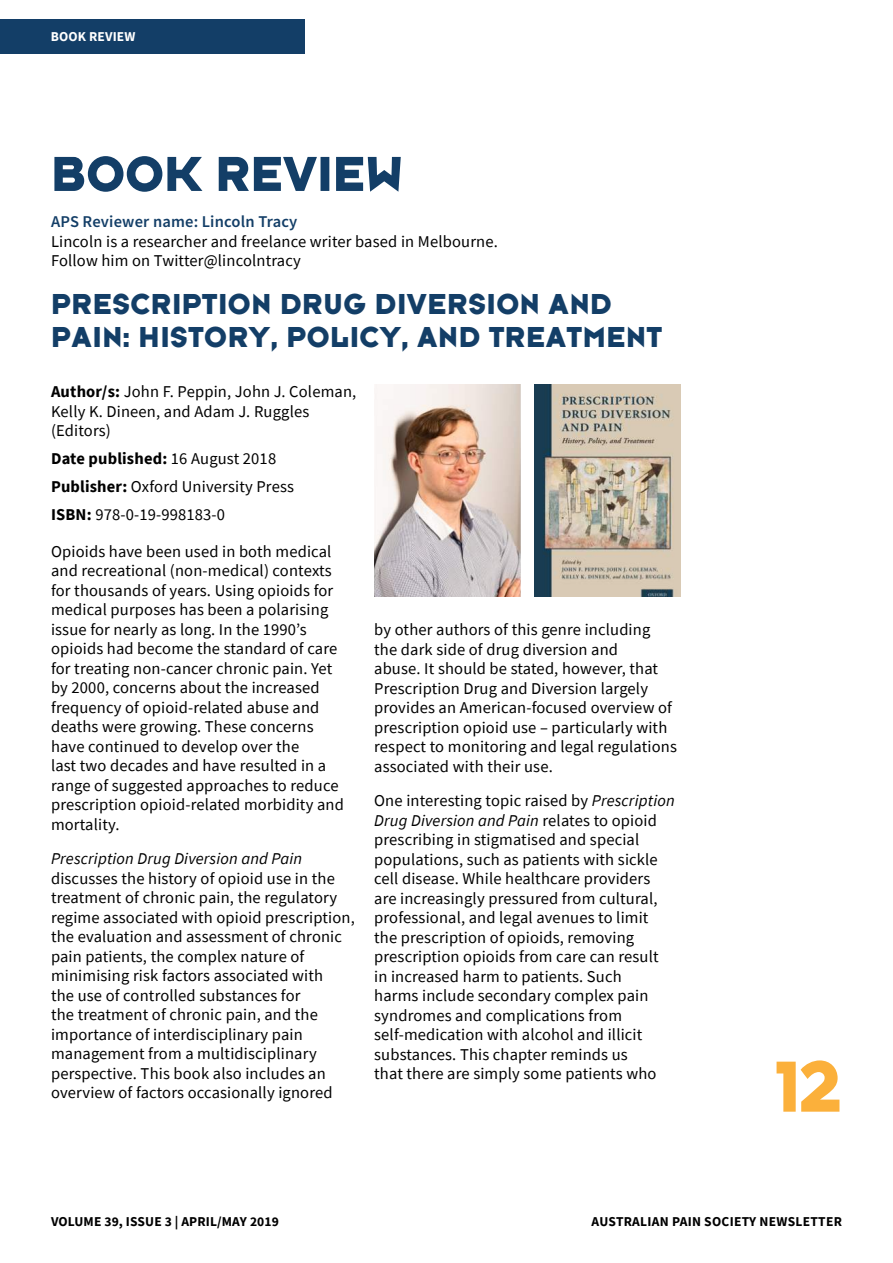
<style>
.page{position:relative;width:893px;height:1263px;background:#fff}
.page>*{position:absolute;margin:0;border:0;box-sizing:border-box;transform-origin:0 0}
.t1{font:75px "Typeface Six";color:#fbb03b}
.t2{font:51px "Typeface Six";color:#133e67}
.t3{font:30px/33px "Typeface Six";letter-spacing:.02em;color:#133e67}
.t4{font:16.5px/19.5px "Source Sans Pro";letter-spacing:.01em;color:#000}
.t5{font:italic 16.5px "Source Sans Pro";letter-spacing:.01em;color:#000}
.t6{font:600 16.5px "Source Sans Pro";letter-spacing:.01em;color:#133e67}
.t7{font:700 13.5px "Source Sans Pro";letter-spacing:.01em;color:#000}
.t8{font:700 13.5px "Source Sans Pro";letter-spacing:.01em;color:#fff}
.s1{font-weight:700}
.s2{font-style:italic}
</style>
<div class="page">
<div style="left:0;top:19px;width:305px;height:35px;background:#133e67"></div>
<img style="left:534px;top:385px;width:146px;height:211px">
<img style="left:374px;top:385px;width:146px;height:211px">
<p class="t8" style="left:51px;top:28px;width:86px">BOOK REVIEW</p>
<h2 class="t2" style="left:51px;top:143px;width:354px">BOOK REVIEW</h2>
<p class="t6" style="left:51px;top:211px;width:248px">APS Reviewer name: Lincoln Tracy</p>
<p class="t4" style="left:51px;top:232px;width:448px">Lincoln is a researcher and freelance writer based in Melbourne.<br>Follow him on Twitter@lincolntracy</p>
<h3 class="t3" style="left:51px;top:287px;width:612px">PRESCRIPTION DRUG DIVERSION AND<br>PAIN: HISTORY, POLICY, AND TREATMENT</h3>
<p class="t4" style="left:51px;top:382px;width:307px"><span class="s1">Author/s:</span> John F. Peppin, John J. Coleman,<br>Kelly K. Dineen, and Adam J. Ruggles (Editors)</p>
<p class="t4" style="left:51px;top:445px;width:244px;line-height:28px"><span class="s1">Date published:</span> 16 August 2018<br><span class="s1">Publisher:</span> Oxford University Press<br><span class="s1">ISBN:</span> 978-0-19-998183-0</p>
<p class="t4" style="left:51px;top:541px;width:294px">Opioids have been used in both medical and recreational (non-medical) contexts for thousands of years. Using opioids for medical purposes has been a polarising issue for nearly as long. In the 1990’s opioids had become the standard of care for treating non-cancer chronic pain. Yet by 2000, concerns about the increased frequency of opioid-related abuse and deaths were growing. These concerns have continued to develop over the<br>last two decades and have resulted in a range of suggested approaches to reduce prescription opioid-related morbidity and mortality.</p>
<p class="t5" style="left:51px;top:848px;width:253px">Prescription Drug Diversion and Pain</p>
<p class="t4" style="left:51px;top:868px;width:305px">discusses the history of opioid use in the treatment of chronic pain, the regulatory regime associated with opioid prescription, the evaluation and assessment of chronic pain patients, the complex nature of minimising risk factors associated with<br>the use of controlled substances for<br>the treatment of chronic pain, and the importance of interdisciplinary pain management from a multidisciplinary perspective. This book also includes an overview of factors occasionally ignored</p>
<p class="t4" style="left:374px;top:620px;width:304px">by other authors of this genre including the dark side of drug diversion and<br>abuse. It should be stated, however, that Prescription Drug and Diversion largely provides an American-focused overview of prescription opioid use – particularly with respect to monitoring and legal regulations associated with their use.</p>
<p class="t4" style="left:374px;top:791px;width:302px">One interesting topic raised by <span class="s2">Prescription Drug Diversion and Pain</span> relates to opioid prescribing in stigmatised and special populations, such as patients with sickle cell disease. While healthcare providers are increasingly pressured from cultural, professional, and legal avenues to limit the prescription of opioids, removing prescription opioids from care can result in increased harm to patients. Such<br>harms include secondary complex pain syndromes and complications from self-medication with alcohol and illicit substances. This chapter reminds us<br>that there are simply some patients who</p>
<h1 class="t1" style="left:775px;top:1041px;width:68px">12</h1>
<p class="t7" style="left:51px;top:1212px;width:229px">VOLUME 39, ISSUE 3 | APRIL/MAY 2019</p>
<p class="t7" style="left:592px;top:1212px;width:252px">AUSTRALIAN PAIN SOCIETY NEWSLETTER</p>
</div>
